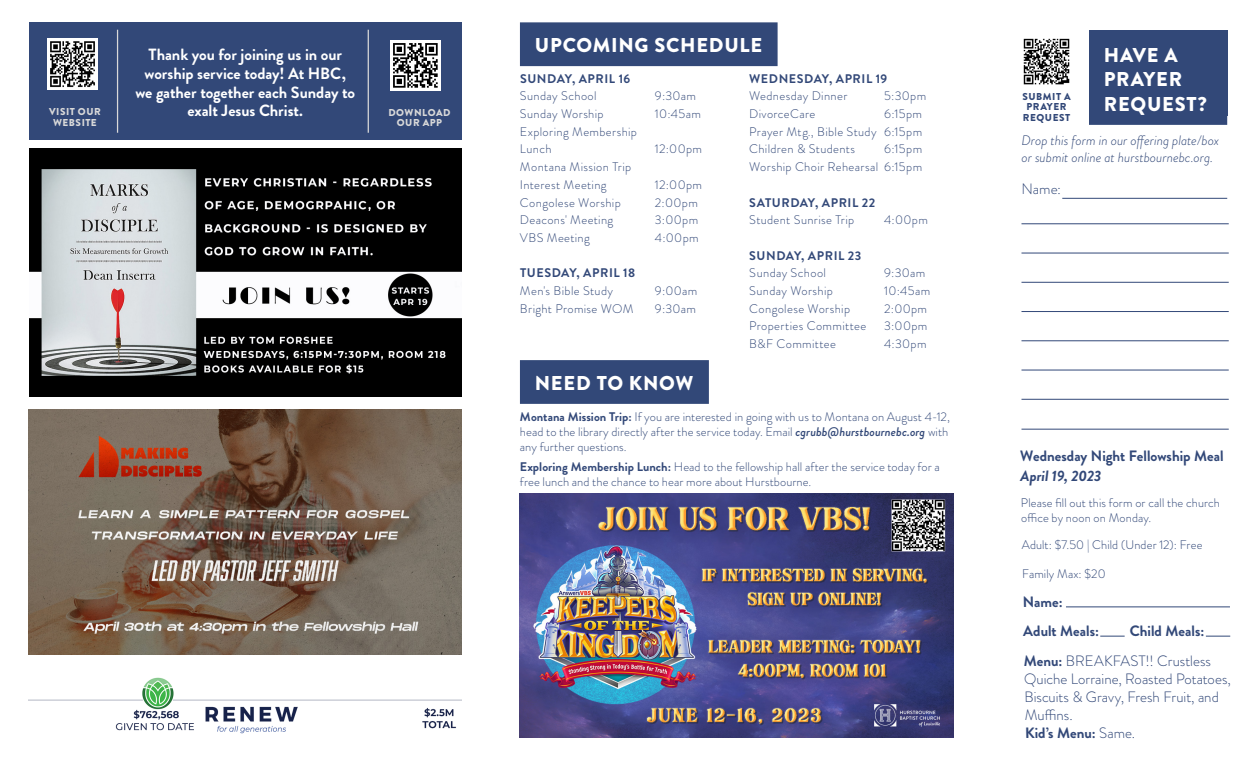
<style>
.page{position:relative;width:1260px;height:765px;background:#fff}
.page>*{position:absolute;margin:0;border:0;box-sizing:border-box;transform-origin:0 0}
.t1{font:900 20px/25px "Brandon Grotesque";letter-spacing:.035em;color:#fff}
.t2{font:700 16.25px/18.8px "Brandon Grotesque";letter-spacing:-.005em;color:#fff;text-align:center}
.t3{font:300 15px/18px "Brandon Grotesque";color:#324878}
.t4{font:700 15px "Brandon Grotesque";color:#324878}
.t5{font:italic 700 15px "Brandon Grotesque";letter-spacing:-.005em;color:#324878}
.t6{font:italic 300 13.75px/16.5px "Brandon Grotesque";color:#324878}
.t7{font:300 12.5px/15px "Brandon Grotesque";letter-spacing:.025em;color:#324878}
.t8{font:300 12.5px/15px "Brandon Grotesque";color:#324878}
.t9{font:300 12.5px/15px "Brandon Grotesque";letter-spacing:.005em;color:#324878}
.t10{font:700 12.5px "Brandon Grotesque";letter-spacing:.045em;color:#324878}
.t11{font:900 10px/10px "Brandon Grotesque";letter-spacing:.055em;color:#d9d9d9;text-align:center}
.t12{font:900 10px "Brandon Grotesque";letter-spacing:.055em;color:#324878}
.s1{font-weight:700}
.s2{font-weight:500;font-style:italic}
</style>
<div class="page">
<div style="left:1089px;top:31px;width:138px;height:85px;background:#324878"></div>
<img style="left:28px;top:409px;width:433px;height:245px">
<img style="left:520px;top:494px;width:433px;height:244px">
<div style="left:29px;top:22px;width:432px;height:118px;background:#324878"></div>
<div style="left:1089px;top:81px;width:138px;height:44px;background:#324878"></div>
<hr style="left:1022px;top:223px;width:207px;height:1px;background:#324878">
<hr style="left:1022px;top:253px;width:207px;height:1px;background:#324878">
<hr style="left:1022px;top:282px;width:207px;height:1px;background:#324878">
<hr style="left:1022px;top:311px;width:207px;height:1px;background:#324878">
<hr style="left:1022px;top:340px;width:207px;height:1px;background:#324878">
<hr style="left:1022px;top:370px;width:207px;height:1px;background:#324878">
<hr style="left:1022px;top:399px;width:207px;height:1px;background:#324878">
<hr style="left:1022px;top:429px;width:207px;height:1px;background:#324878">
<img style="left:29px;top:149px;width:432px;height:248px">
<img style="left:47px;top:39px;width:50px;height:50px">
<hr style="left:117px;top:30px;width:1px;height:103px;background:#d9d9d9">
<img style="left:1023px;top:38px;width:47px;height:47px">
<div style="left:520px;top:360px;width:189px;height:44px;background:#324878"></div>
<img style="left:391px;top:41px;width:50px;height:50px">
<hr style="left:368px;top:30px;width:1px;height:103px;background:#d9d9d9">
<div style="left:520px;top:22px;width:258px;height:44px;background:#324878"></div>
<hr style="left:1062px;top:198px;width:165px;height:1px;background:#324878">
<hr style="left:1066px;top:607px;width:164px;height:1px;background:#324878">
<svg style="left:1100px;top:636px;width:25px;height:1px"></svg>
<svg style="left:1206px;top:636px;width:24px;height:1px"></svg>
<img style="left:28px;top:677px;width:433px;height:57px">
<p class="t11" style="left:49px;top:107px;width:53px">VISIT OUR</p>
<p class="t11" style="left:53px;top:117px;width:45px">WEBSITE</p>
<p class="t2" style="left:135px;top:45px;width:221px">Thank you for joining us in our worship service today! At HBC, we gather together each Sunday to exalt Jesus Christ.</p>
<p class="t11" style="left:388px;top:107px;width:64px">DOWNLOAD<br>OUR APP</p>
<p class="t1" style="left:535px;top:33px;width:229px">UPCOMING SCHEDULE</p>
<p class="t10" style="left:520px;top:70px;width:112px">SUNDAY, APRIL 16</p>
<p class="t7" style="left:520px;top:89px;width:78px">Sunday School</p>
<p class="t7" style="left:655px;top:89px;width:43px">9:30am</p>
<p class="t7" style="left:520px;top:106px;width:85px">Sunday Worship</p>
<p class="t7" style="left:655px;top:106px;width:48px">10:45am</p>
<p class="t7" style="left:520px;top:124px;width:119px">Exploring Membership</p>
<p class="t7" style="left:520px;top:142px;width:33px">Lunch</p>
<p class="t7" style="left:655px;top:142px;width:49px">12:00pm</p>
<p class="t7" style="left:520px;top:159px;width:113px">Montana Mission Trip</p>
<p class="t7" style="left:520px;top:177px;width:88px">Interest Meeting</p>
<p class="t7" style="left:655px;top:177px;width:49px">12:00pm</p>
<p class="t7" style="left:520px;top:195px;width:102px">Congolese Worship</p>
<p class="t7" style="left:655px;top:195px;width:44px">2:00pm</p>
<p class="t7" style="left:520px;top:213px;width:95px">Deacons' Meeting</p>
<p class="t7" style="left:655px;top:213px;width:45px">3:00pm</p>
<p class="t7" style="left:520px;top:230px;width:72px">VBS Meeting</p>
<p class="t7" style="left:655px;top:230px;width:45px">4:00pm</p>
<p class="t10" style="left:520px;top:264px;width:117px">TUESDAY, APRIL 18</p>
<p class="t7" style="left:520px;top:283px;width:95px">Men's Bible Study</p>
<p class="t7" style="left:655px;top:283px;width:44px">9:00am</p>
<p class="t7" style="left:520px;top:301px;width:115px">Bright Promise WOM</p>
<p class="t7" style="left:655px;top:301px;width:43px">9:30am</p>
<p class="t10" style="left:749px;top:70px;width:140px">WEDNESDAY, APRIL 19</p>
<p class="t7" style="left:749px;top:89px;width:100px">Wednesday Dinner</p>
<p class="t7" style="left:884px;top:89px;width:44px">5:30pm</p>
<p class="t7" style="left:749px;top:106px;width:68px">DivorceCare</p>
<p class="t7" style="left:884px;top:106px;width:39px">6:15pm</p>
<p class="t7" style="left:749px;top:124px;width:175px">Prayer Mtg., Bible Study 6:15pm</p>
<p class="t7" style="left:749px;top:142px;width:107px">Children &amp; Students</p>
<p class="t7" style="left:884px;top:142px;width:40px">6:15pm</p>
<p class="t7" style="left:749px;top:159px;width:175px">Worship Choir Rehearsal 6:15pm</p>
<p class="t10" style="left:749px;top:194px;width:127px">SATURDAY, APRIL 22</p>
<p class="t7" style="left:749px;top:213px;width:107px">Student Sunrise Trip</p>
<p class="t7" style="left:884px;top:213px;width:45px">4:00pm</p>
<p class="t10" style="left:749px;top:247px;width:114px">SUNDAY, APRIL 23</p>
<p class="t7" style="left:749px;top:266px;width:78px">Sunday School</p>
<p class="t7" style="left:884px;top:266px;width:43px">9:30am</p>
<p class="t7" style="left:749px;top:283px;width:85px">Sunday Worship</p>
<p class="t7" style="left:884px;top:283px;width:48px">10:45am</p>
<p class="t7" style="left:749px;top:301px;width:102px">Congolese Worship</p>
<p class="t7" style="left:884px;top:301px;width:44px">2:00pm</p>
<p class="t7" style="left:749px;top:319px;width:119px">Properties Committee</p>
<p class="t7" style="left:884px;top:319px;width:45px">3:00pm</p>
<p class="t7" style="left:749px;top:336px;width:88px">B&amp;F Committee</p>
<p class="t7" style="left:884px;top:336px;width:44px">4:30pm</p>
<p class="t1" style="left:535px;top:370px;width:160px">NEED TO KNOW</p>
<p class="t8" style="left:520px;top:409px;width:432px"><span class="s1">Montana Mission Trip:</span> If you are interested in going with us to Montana on August 4-12, head to the library directly after the service today. Email <span class="s2">cgrubb@hurstbournebc.org</span> with any further questions.</p>
<p class="t9" style="left:520px;top:459px;width:421px"><span class="s1">Exploring Membership Lunch:</span> Head to the fellowship hall after the service today for a free lunch and the chance to hear more about Hurstbourne.</p>
<p class="t1" style="left:1104px;top:42px;width:75px">HAVE A</p>
<p class="t1" style="left:1104px;top:66px;width:105px">PRAYER<br>REQUEST?</p>
<p class="t6" style="left:1022px;top:132px;width:199px">Drop this form in our offering plate/box or submit online at hurstbournebc.org.</p>
<p class="t3" style="left:1022px;top:180px;width:41px">Name:</p>
<p class="t12" style="left:1023px;top:89px;width:50px">SUBMIT A</p>
<p class="t12" style="left:1027px;top:100px;width:42px">PRAYER</p>
<p class="t12" style="left:1023px;top:110px;width:49px">REQUEST</p>
<p class="t4" style="left:1020px;top:445px;width:205px">Wednesday Night Fellowship Meal</p>
<p class="t5" style="left:1021px;top:465px;width:83px">April 19, 2023</p>
<p class="t7" style="left:1021px;top:496px;width:201px">Please fill out this form or call the church office by noon on Monday.</p>
<p class="t7" style="left:1022px;top:537px;width:183px">Adult: $7.50 | Child (Under 12): Free</p>
<p class="t7" style="left:1022px;top:566px;width:85px">Family Max: $20</p>
<p class="t4" style="left:1023px;top:592px;width:42px">Name:</p>
<p class="t4" style="left:1023px;top:621px;width:78px">Adult Meals:</p>
<p class="t4" style="left:1130px;top:621px;width:77px">Child Meals:</p>
<p class="t3" style="left:1024px;top:652px;width:209px"><span class="s1">Menu:</span> BREAKFAST!! Crustless<br>Quiche Lorraine, Roasted Potatoes,<br>Biscuits &amp; Gravy, Fresh Fruit, and<br>Muffins.<br><span class="s1">Kid’s Menu:</span> Same.</p>
</div>
